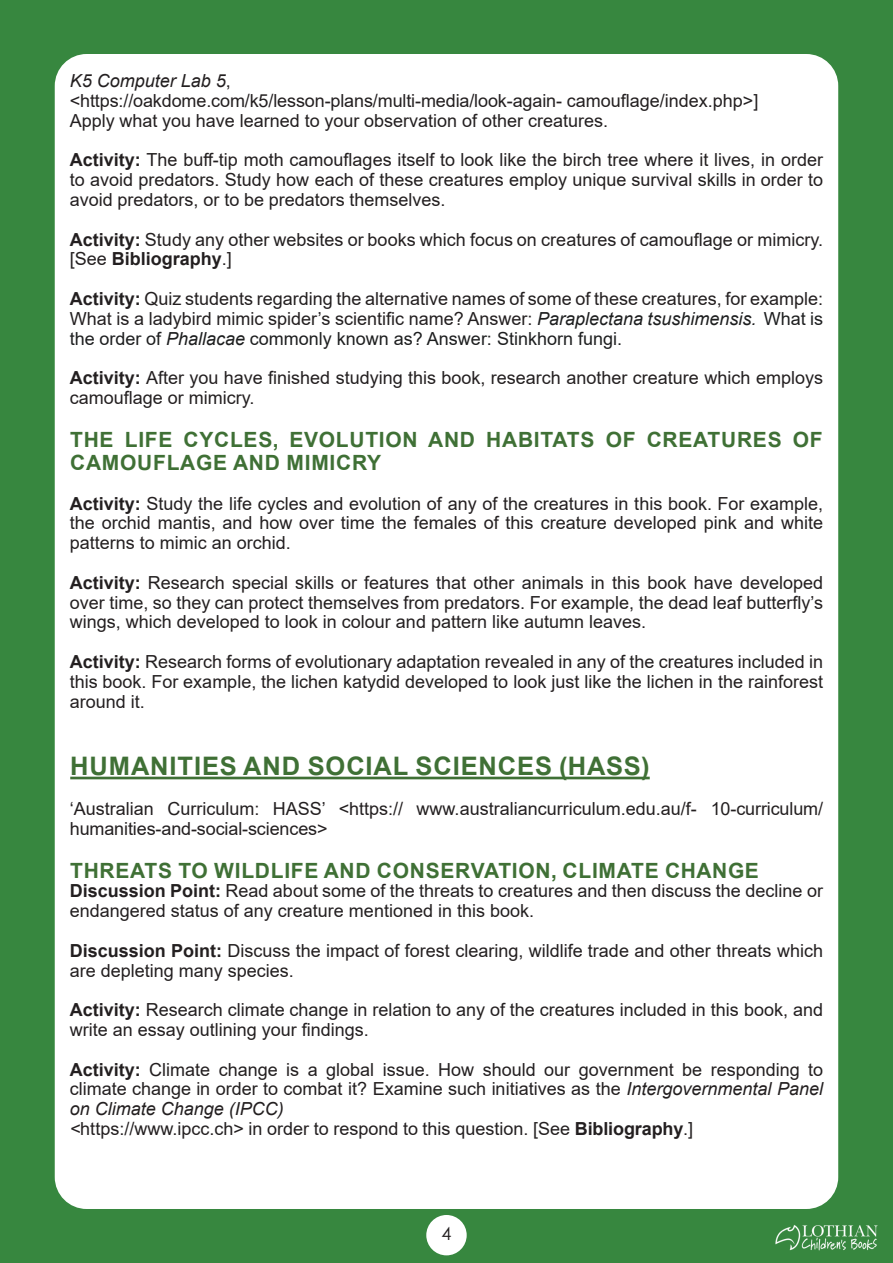
<style>
.page{position:relative;width:893px;height:1263px;background:#37873f}
.page>*{position:absolute;margin:0;border:0;box-sizing:border-box;transform-origin:0 0}
.t1{font:700 25.5px "Arial";letter-spacing:.035em;color:#3f7035}
.t2{font:700 21px/23.1px "Arial";letter-spacing:.035em;color:#3f7035}
.t3{font:18px/19.8px "Arial";color:#231f20}
.t4{font:18px "Century Gothic";color:#231f20}
.s1{font-style:italic}
.s2{font-weight:700}
.s3{font-style:italic;color:#1d1e1f}
.s4{color:#1d1e1f}
</style>
<div class="page">
<div style="left:55px;top:54px;width:783px;height:1155px;background:#fff;border-radius:32px"></div>
<div style="left:426px;top:1215px;width:41px;height:40px;background:#fff;border-radius:50%"></div>
<img style="left:774px;top:1216px;width:105px;height:45px">
<hr style="left:70px;top:777px;width:580px;height:2px;background:#3f7035">
<p class="t3" style="left:70px;top:71px;width:690px"><span class="s1">K5 Computer Lab 5</span>,<br>&lt;https://oakdome.com/k5/lesson-plans/multi-media/look-again- camouflage/index.php&gt;]<br>Apply what you have learned to your observation of other creatures.</p>
<p class="t3" style="left:70px;top:150px;width:755px;text-align:justify"><span class="s2">Activity:</span> The buff-tip moth camouflages itself to look like the birch tree where it lives, in order to avoid predators. Study how each of these creatures employ unique survival skills in order to avoid predators, or to be predators themselves.</p>
<p class="t3" style="left:70px;top:229px;width:755px"><span class="s2">Activity:</span> Study any other websites or books which focus on creatures of camouflage or mimicry. [See <span class="s2">Bibliography</span>.]</p>
<p class="t3" style="left:70px;top:289px;width:755px;text-align:justify"><span class="s2">Activity:</span> Quiz students regarding the alternative names of some of these creatures, for example:<br>What is a ladybird mimic spider’s scientific name? Answer: <span class="s3">Paraplectana tsushimensis.</span> <span class="s4">What is the order of</span> <span class="s3">Phallacae</span> <span class="s4">commonly known as? Answer: Stinkhorn fungi.</span></p>
<p class="t3" style="left:70px;top:368px;width:755px"><span class="s2">Activity:</span> After you have finished studying this book, research another creature which employs camouflage or mimicry.</p>
<p class="t2" style="left:70px;top:428px;width:754px">THE LIFE CYCLES, EVOLUTION AND HABITATS OF CREATURES OF<br>CAMOUFLAGE AND MIMICRY</p>
<p class="t3" style="left:70px;top:493px;width:755px;text-align:justify"><span class="s2">Activity:</span> Study the life cycles and evolution of any of the creatures in this book. For example, the orchid mantis, and how over time the females of this creature developed pink and white patterns to mimic an orchid.</p>
<p class="t3" style="left:70px;top:572px;width:755px;text-align:justify"><span class="s2">Activity:</span> Research special skills or features that other animals in this book have developed over time, so they can protect themselves from predators. For example, the dead leaf butterfly’s wings, which developed to look in colour and pattern like autumn leaves.</p>
<p class="t3" style="left:70px;top:652px;width:755px;text-align:justify"><span class="s2">Activity:</span> Research forms of evolutionary adaptation revealed in any of the creatures included in this book. For example, the lichen katydid developed to look just like the lichen in the rainforest around it.</p>
<h1 class="t1" style="left:70px;top:748px;width:581px">HUMANITIES AND SOCIAL SCIENCES (HASS)</h1>
<p class="t3" style="left:70px;top:798px;width:755px">‘Australian Curriculum: HASS’ &lt;https:// www.australiancurriculum.edu.au/f- 10-curriculum/ humanities-and-social-sciences&gt;</p>
<p class="t2" style="left:70px;top:859px;width:690px">THREATS TO WILDLIFE AND CONSERVATION, CLIMATE CHANGE</p>
<p class="t3" style="left:70px;top:881px;width:755px"><span class="s2">Discussion Point:</span> Read about some of the threats to creatures and then discuss the decline or endangered status of any creature mentioned in this book.</p>
<p class="t3" style="left:70px;top:940px;width:755px"><span class="s2">Discussion Point:</span> Discuss the impact of forest clearing, wildlife trade and other threats which are depleting many species.</p>
<p class="t3" style="left:70px;top:1000px;width:755px"><span class="s2">Activity:</span> Research climate change in relation to any of the creatures included in this book, and write an essay outlining your findings.</p>
<p class="t3" style="left:70px;top:1059px;width:755px"><span class="s2">Activity:</span> Climate change is a global issue. How should our government be responding to climate change in order to combat it? Examine such initiatives as the <span class="s1">Intergovernmental Panel on Climate Change (IPCC)<br>&lt;</span>https://www.ipcc.ch&gt; in order to respond to this question. [See <span class="s2">Bibliography</span>.]</p>
<p class="t4" style="left:441px;top:1221px;width:11px">4</p>
</div>
